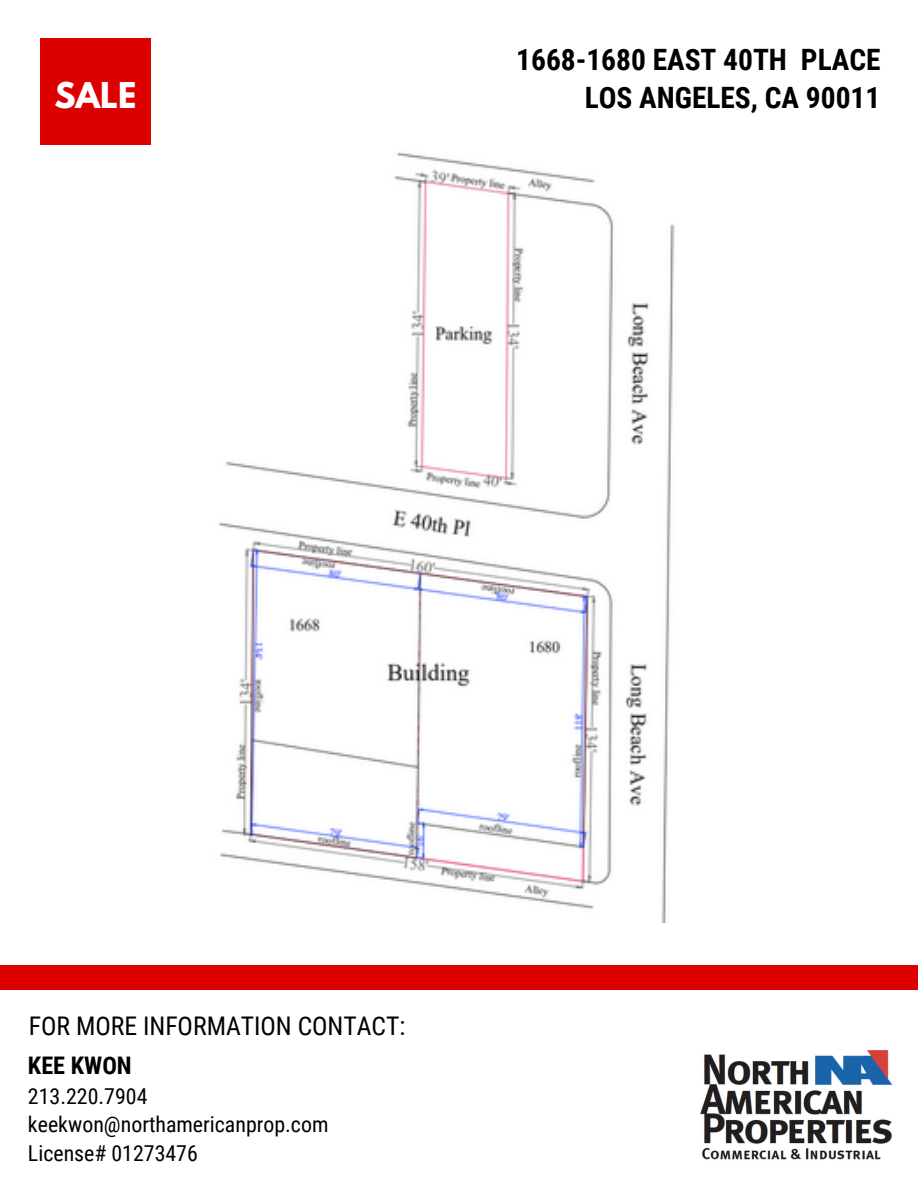
<style>
.page{position:relative;width:918px;height:1188px;background:#fff}
.page>*{position:absolute;margin:0;border:0;box-sizing:border-box;transform-origin:0 0}
.t1{font:700 31.5px "League Spartan";color:#fff}
.t2{font:700 29.4px/38px "Roboto Condensed";color:#000;text-align:right}
.t3{font:25.65px "Roboto Condensed";color:#000}
.t4{font:700 24.3px "Roboto Condensed";color:#000}
.t5{font:21.9px/28.3px "Roboto Condensed";color:#000}
</style>
<div class="page">
<div style="left:0;top:966px;width:918px;height:24px;background:#d00"></div>
<img style="left:218px;top:152px;width:457px;height:771px">
<div style="left:40px;top:38px;width:110px;height:107px;background:#d00"></div>
<img style="left:700px;top:1049px;width:193px;height:111px">
<h1 class="t1" style="left:54px;top:79px;width:83px">SALE</h1>
<h2 class="t2" style="left:516px;top:41px;width:366px">1668-1680 EAST 40TH PLACE<br>LOS ANGELES, CA 90011</h2>
<p class="t3" style="left:29px;top:1011px;width:378px">FOR MORE INFORMATION CONTACT:</p>
<p class="t4" style="left:28px;top:1051px;width:105px">KEE KWON</p>
<p class="t5" style="left:28px;top:1082px;width:302px">213.220.7904 keekwon@northamericanprop.com<br>License# 01273476</p>
</div>
